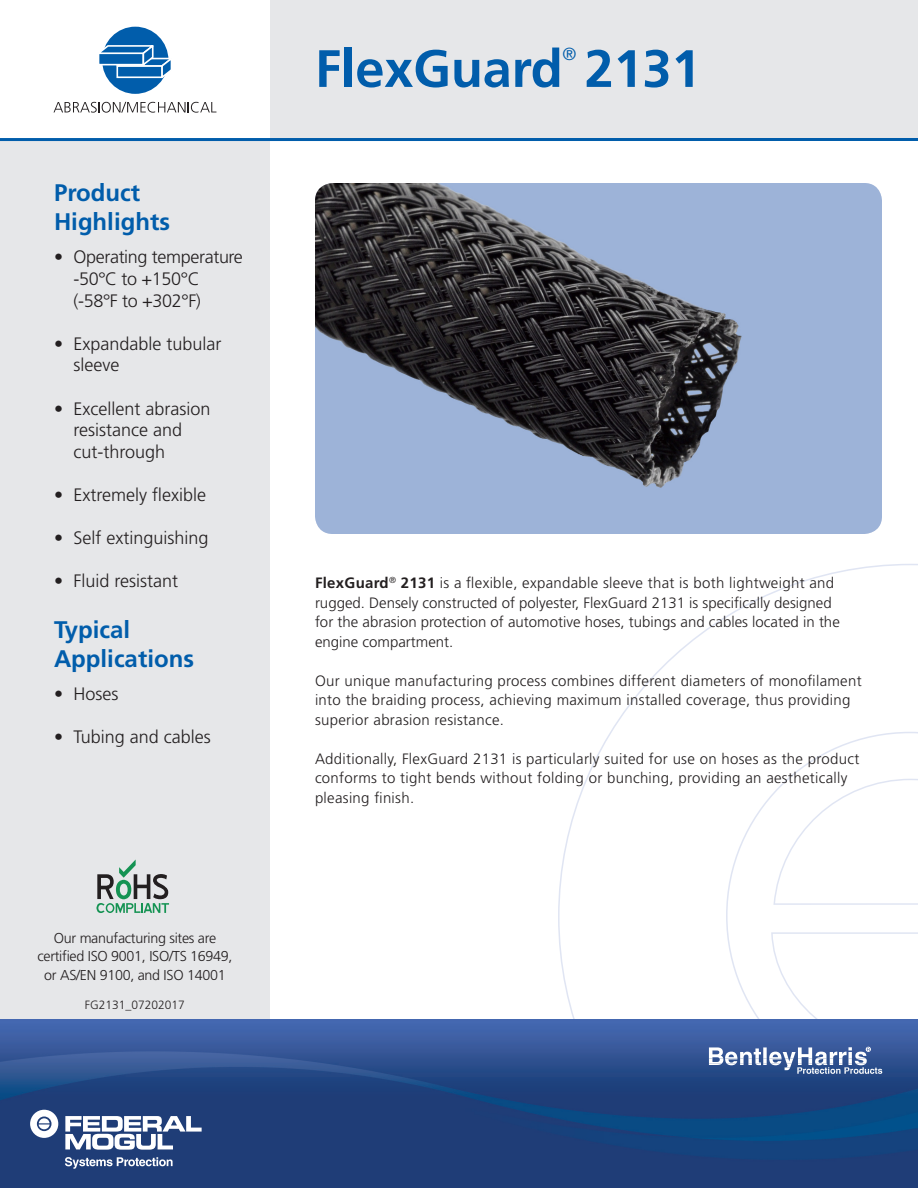
<style>
.page{position:relative;width:918px;height:1188px;background:#fff}
.page>*{position:absolute;margin:0;border:0;box-sizing:border-box;transform-origin:0 0}
.Product_Name{font:700 52.5px "Frutiger";letter-spacing:-.005em;color:#015dab}
.Sidebar_Head{font:700 24px/28.8px "Frutiger";color:#015dab}
.Sidebar_Bullet{font:300 18px/21.6px "Frutiger";color:#231f20}
.Sidebar_Bullet-2{font:300 18px/21.6px "Frutiger";letter-spacing:-.02em;color:#231f20}
.Product_Name-2{font:300 17.55px "Frutiger";color:#015dab}
.Body{font:300 15px/19.5px "Frutiger";letter-spacing:.02em;color:#231f20}
.Body-2{font:300 15px/19.5px "Frutiger";color:#231f20}
.t1{font:300 14.25px/18.3px "Frutiger";letter-spacing:-.02em;color:#231f20;text-align:center}
.Body-3{font:300 12px "Frutiger";color:#231f20}
.s1{font-weight:700}
</style>
<div class="page">
<svg style="left:557px;top:564px;width:361px;height:456px"></svg>
<div style="left:0;top:140px;width:270px;height:888px;background:#e6e7e9"></div>
<div style="left:270px;top:0;width:648px;height:140px;background:#e6e7e9"></div>
<hr style="left:0;top:138px;width:918px;height:3px;background:#015dab">
<img style="left:0;top:1020px;width:918px;height:168px">
<svg style="left:30px;top:1110px;width:28px;height:28px"></svg>
<svg style="left:65px;top:1116px;width:137px;height:34px"></svg>
<svg style="left:65px;top:1157px;width:108px;height:12px"></svg>
<svg style="left:709px;top:778px;width:209px;height:296px"></svg>
<img style="left:315px;top:183px;width:567px;height:351px">
<div style="left:102px;top:27px;width:66px;height:67px;background:#015dab;border-radius:50%"></div>
<svg style="left:99px;top:43px;width:72px;height:37px"></svg>
<svg style="left:54px;top:102px;width:162px;height:11px"></svg>
<svg style="left:96px;top:860px;width:73px;height:53px"></svg>
<p class="Sidebar_Head" style="left:54px;top:178px;width:117px">Product<br>Highlights</p>
<p class="Sidebar_Bullet-2" style="left:74px;top:247px;width:171px;text-indent:-20px">• Operating temperature -50°C to +150°C (-58°F to +302°F)</p>
<p class="Sidebar_Bullet" style="left:74px;top:333px;width:150px;text-indent:-20px">• Expandable tubular sleeve</p>
<p class="Sidebar_Bullet" style="left:74px;top:398px;width:138px;text-indent:-20px">• Excellent abrasion resistance and cut-through</p>
<p class="Sidebar_Bullet" style="left:54px;top:484px;width:154px">• Extremely flexible</p>
<p class="Sidebar_Bullet" style="left:54px;top:527px;width:156px">• Self extinguishing</p>
<p class="Sidebar_Bullet" style="left:54px;top:571px;width:126px">• Fluid resistant</p>
<p class="Sidebar_Head" style="left:54px;top:615px;width:141px">Typical<br>Applications</p>
<p class="Sidebar_Bullet" style="left:54px;top:683px;width:66px">• Hoses</p>
<p class="Sidebar_Bullet" style="left:54px;top:727px;width:158px">• Tubing and cables</p>
<p class="t1" style="left:37px;top:929px;width:197px">Our manufacturing sites are certified ISO 9001, ISO/TS 16949, or AS/EN 9100, and ISO 14001</p>
<p class="Body-3" style="left:85px;top:998px;width:102px">FG2131_07202017</p>
<p class="Product_Name" style="left:315px;top:38px;width:387px">FlexGuard 2131</p>
<p class="Product_Name-2" style="left:563px;top:44px;width:15px">®</p>
<p class="Body-2" style="left:315px;top:573px;width:526px"><span class="s1">FlexGuard</span><sup>®</sup> <span class="s1">2131</span> is a flexible, expandable sleeve that is both lightweight and rugged. Densely constructed of polyester, FlexGuard 2131 is specifically designed for the abrasion protection of automotive hoses, tubings and cables located in the engine compartment.</p>
<p class="Body" style="left:315px;top:671px;width:548px">Our unique manufacturing process combines different diameters of monofilament into the braiding process, achieving maximum installed coverage, thus providing superior abrasion resistance.</p>
<p class="Body" style="left:315px;top:749px;width:546px">Additionally, FlexGuard 2131 is particularly suited for use on hoses as the product conforms to tight bends without folding or bunching, providing an aesthetically pleasing finish.</p>
</div>
